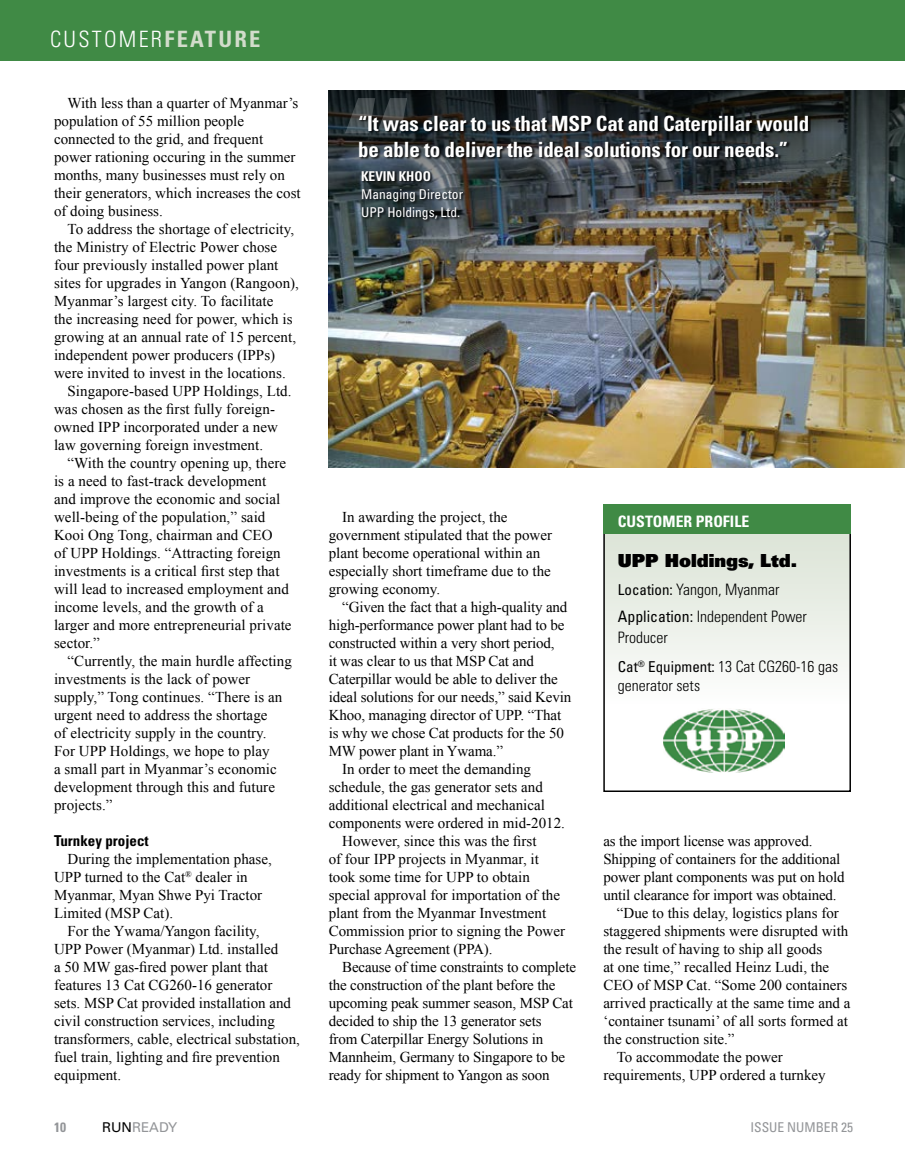
<style>
.page{position:relative;width:905px;height:1161px;background:#fff}
.page>*{position:absolute;margin:0;border:0;box-sizing:border-box;transform-origin:0 0}
.t1{font:700 condensed 178.8px "Univers LT Std";color:#fff}
.t2{font:300 condensed 22.5px "Univers LT Std";letter-spacing:.1em;color:#fff}
.t3{font:700 condensed 21px/25.5px "Univers LT Std";letter-spacing:-.01em;color:#fff}
.t4{font:18px "Univers LT Std X Black";color:#000}
.t5{font:300 condensed 15.75px/27px "Univers LT Std";color:#000}
.t6{font:700 condensed 15.75px "Univers LT Std";color:#fff}
.t7{font:15px/18px "Times New Roman";color:#000}
.t8{font:700 condensed 15px "Univers LT Std";color:#000}
.t9{font:condensed 13.5px/18px "Univers LT Std";color:#fff}
.t10{font:condensed 13.5px "Univers LT Std";color:#939598}
.t11{font:700 condensed 13.5px "Univers LT Std";color:#fff}
.t12{font:13.5px "Univers LT Std";color:#939598}
.t13{font:700 condensed 13.5px "Univers LT Std";color:#939598}
.s1{font-weight:700;color:#d2dccb}
.s2{font-weight:400;font-size:15px}
.s3{font-weight:400}
.s4{color:#000}
</style>
<div class="page">
<div style="left:0;top:0;width:904px;height:61px;background:#408a45"></div>
<svg style="left:606px;top:533px;width:241px;height:135px;fill:#e7ede4"></svg>
<img style="left:328px;top:288px;width:576px;height:180px">
<div style="left:603px;top:504px;width:247px;height:288px;border:2px solid #000"></div>
<div style="left:603px;top:504px;width:247px;height:29px;background:#408a45"></div>
<img style="left:664px;top:709px;width:120px;height:64px">
<img style="left:328px;top:90px;width:576px;height:198px">
<div style="left:359px;top:115px;width:452px;height:108px;background:#000;opacity:.9"></div>
<h2 class="t2" style="left:50px;top:26px;width:212px">CUSTOMER<span class="s1">FEATURE</span></h2>
<p class="t7" style="left:54px;top:94px;width:248px;text-indent:14px">With less than a quarter of Myanmar’s population of 55 million people connected to the grid, and frequent power rationing occuring in the summer months, many businesses must rely on their generators, which increases the cost of doing business.</p>
<p class="t7" style="left:68px;top:220px;width:228px">To address the shortage of electricity,</p>
<p class="t7" style="left:54px;top:238px;width:225px">the Ministry of Electric Power chose</p>
<p class="t7" style="left:54px;top:256px;width:226px">four previously installed power plant</p>
<p class="t7" style="left:54px;top:274px;width:246px">sites for upgrades in Yangon (Rangoon),</p>
<p class="t7" style="left:54px;top:292px;width:221px">Myanmar’s largest city. To facilitate</p>
<p class="t7" style="left:54px;top:310px;width:240px">the increasing need for power, which is</p>
<p class="t7" style="left:54px;top:328px;width:244px">growing at an annual rate of 15 percent,</p>
<p class="t7" style="left:54px;top:346px;width:223px">independent power producers (IPPs)</p>
<p class="t7" style="left:54px;top:364px;width:233px">were invited to invest in the locations.</p>
<p class="t7" style="left:68px;top:382px;width:225px">Singapore-based UPP Holdings, Ltd.</p>
<p class="t7" style="left:54px;top:400px;width:222px">was chosen as the first fully foreign-</p>
<p class="t7" style="left:54px;top:418px;width:225px">owned IPP incorporated under a new</p>
<p class="t7" style="left:54px;top:436px;width:211px">law governing foreign investment.</p>
<p class="t7" style="left:68px;top:454px;width:220px">“With the country opening up, there</p>
<p class="t7" style="left:54px;top:472px;width:214px">is a need to fast-track development</p>
<p class="t7" style="left:54px;top:490px;width:228px">and improve the economic and social</p>
<p class="t7" style="left:54px;top:508px;width:213px">well-being of the population,” said</p>
<p class="t7" style="left:54px;top:526px;width:220px">Kooi Ong Tong, chairman and CEO</p>
<p class="t7" style="left:54px;top:544px;width:228px">of UPP Holdings. “Attracting foreign</p>
<p class="t7" style="left:54px;top:562px;width:227px">investments is a critical first step that</p>
<p class="t7" style="left:54px;top:580px;width:236px">will lead to increased employment and</p>
<p class="t7" style="left:54px;top:598px;width:211px">income levels, and the growth of a</p>
<p class="t7" style="left:54px;top:616px;width:239px">larger and more entrepreneurial private</p>
<p class="t7" style="left:54px;top:634px;width:47px">sector.”</p>
<p class="t7" style="left:68px;top:652px;width:226px">“Currently, the main hurdle affecting</p>
<p class="t7" style="left:54px;top:670px;width:198px">investments is the lack of power</p>
<p class="t7" style="left:54px;top:688px;width:230px">supply,” Tong continues. “There is an</p>
<p class="t7" style="left:54px;top:706px;width:215px">urgent need to address the shortage</p>
<p class="t7" style="left:54px;top:724px;width:214px">of electricity supply in the country.</p>
<p class="t7" style="left:54px;top:742px;width:217px">For UPP Holdings, we hope to play</p>
<p class="t7" style="left:54px;top:760px;width:224px">a small part in Myanmar’s economic</p>
<p class="t7" style="left:54px;top:778px;width:222px">development through this and future</p>
<p class="t7" style="left:54px;top:796px;width:60px">projects.”</p>
<p class="t8" style="left:54px;top:831px;width:96px">Turnkey project</p>
<p class="t7" style="left:54px;top:850px;width:219px;text-indent:14px">During the implementation phase,<br>UPP turned to the Cat<sup>®</sup> dealer in<br>Myanmar, Myan Shwe Pyi Tractor<br>Limited (MSP Cat).</p>
<p class="t7" style="left:54px;top:922px;width:247px;text-indent:13px">For the Ywama/Yangon facility,<br>UPP Power (Myanmar) Ltd. installed<br>a 50 MW gas-fired power plant that features 13 Cat CG260-16 generator sets. MSP Cat provided installation and civil construction services, including transformers, cable, electrical substation, fuel train, lighting and fire prevention equipment.</p>
<h1 class="t1" style="left:336px;top:54px;width:81px">“</h1>
<h3 class="t3" style="left:358px;top:111px;width:452px">“It was clear to us that MSP Cat and Caterpillar would be able to deliver the ideal solutions for our needs.”</h3>
<p class="t11" style="left:361px;top:168px;width:71px">KEVIN KHOO</p>
<p class="t9" style="left:361px;top:185px;width:103px">Managing Director<br>UPP Holdings, Ltd.</p>
<p class="t7" style="left:329px;top:508px;width:225px;text-indent:14px">In awarding the project, the government stipulated that the power plant become operational within an especially short timeframe due to the growing economy.</p>
<p class="t7" style="left:342px;top:598px;width:227px">“Given the fact that a high-quality and</p>
<p class="t7" style="left:329px;top:616px;width:237px">high-performance power plant had to be</p>
<p class="t7" style="left:329px;top:634px;width:227px">constructed within a very short period,</p>
<p class="t7" style="left:329px;top:652px;width:207px">it was clear to us that MSP Cat and</p>
<p class="t7" style="left:329px;top:670px;width:231px">Caterpillar would be able to deliver the</p>
<p class="t7" style="left:329px;top:688px;width:244px">ideal solutions for our needs,” said Kevin</p>
<p class="t7" style="left:329px;top:706px;width:234px">Khoo, managing director of UPP. “That</p>
<p class="t7" style="left:329px;top:724px;width:237px">is why we chose Cat products for the 50</p>
<p class="t7" style="left:329px;top:742px;width:176px">MW power plant in Ywama.”</p>
<p class="t7" style="left:342px;top:760px;width:190px">In order to meet the demanding</p>
<p class="t7" style="left:329px;top:778px;width:216px">schedule, the gas generator sets and</p>
<p class="t7" style="left:329px;top:796px;width:218px">additional electrical and mechanical</p>
<p class="t7" style="left:329px;top:814px;width:238px">components were ordered in mid-2012.</p>
<p class="t7" style="left:342px;top:832px;width:196px">However, since this was the first</p>
<p class="t7" style="left:329px;top:850px;width:212px">of four IPP projects in Myanmar, it</p>
<p class="t7" style="left:329px;top:868px;width:203px">took some time for UPP to obtain</p>
<p class="t7" style="left:329px;top:886px;width:233px">special approval for importation of the</p>
<p class="t7" style="left:329px;top:904px;width:219px">plant from the Myanmar Investment</p>
<p class="t7" style="left:329px;top:922px;width:238px">Commission prior to signing the Power</p>
<p class="t7" style="left:329px;top:940px;width:165px">Purchase Agreement (PPA).</p>
<p class="t7" style="left:342px;top:958px;width:235px">Because of time constraints to complete</p>
<p class="t7" style="left:329px;top:976px;width:228px">the construction of the plant before the</p>
<p class="t7" style="left:329px;top:994px;width:246px">upcoming peak summer season, MSP Cat</p>
<p class="t7" style="left:329px;top:1012px;width:214px">decided to ship the 13 generator sets</p>
<p class="t7" style="left:329px;top:1030px;width:216px">from Caterpillar Energy Solutions in</p>
<p class="t7" style="left:329px;top:1048px;width:238px">Mannheim, Germany to Singapore to be</p>
<p class="t7" style="left:329px;top:1066px;width:222px">ready for shipment to Yangon as soon</p>
<p class="t6" style="left:618px;top:511px;width:133px">CUSTOMER PROFILE</p>
<p class="t4" style="left:618px;top:548px;width:181px">UPP Holdings, Ltd.</p>
<p class="t5" style="left:618px;top:576px;width:190px"><span class="s2">Location:</span> Yangon, Myanmar<br><span class="s3">Application:</span> Independent Power</p>
<p class="t5" style="left:618px;top:623px;width:222px;line-height:29px">Producer<br><span class="s2">Cat</span><sup>®</sup> <span class="s2">Equipment:</span> 13 Cat CG260-16 gas</p>
<p class="t5" style="left:618px;top:672px;width:84px">generator sets</p>
<p class="t7" style="left:603px;top:832px;width:211px">as the import license was approved.</p>
<p class="t7" style="left:603px;top:850px;width:238px">Shipping of containers for the additional</p>
<p class="t7" style="left:603px;top:868px;width:243px">power plant components was put on hold</p>
<p class="t7" style="left:603px;top:886px;width:235px">until clearance for import was obtained.</p>
<p class="t7" style="left:617px;top:904px;width:223px">“Due to this delay, logistics plans for</p>
<p class="t7" style="left:603px;top:922px;width:246px">staggered shipments were disrupted with</p>
<p class="t7" style="left:603px;top:940px;width:220px">the result of having to ship all goods</p>
<p class="t7" style="left:603px;top:958px;width:227px">at one time,” recalled Heinz Ludi, the</p>
<p class="t7" style="left:603px;top:976px;width:246px">CEO of MSP Cat. “Some 200 containers</p>
<p class="t7" style="left:603px;top:994px;width:249px">arrived practically at the same time and a</p>
<p class="t7" style="left:603px;top:1012px;width:246px">‘container tsunami’ of all sorts formed at</p>
<p class="t7" style="left:603px;top:1030px;width:133px">the construction site.”</p>
<p class="t7" style="left:617px;top:1048px;width:167px">To accommodate the power</p>
<p class="t7" style="left:603px;top:1066px;width:224px">requirements, UPP ordered a turnkey</p>
<p class="t13" style="left:54px;top:1119px;width:13px">10</p>
<p class="t12" style="left:102px;top:1120px;width:77px"><span class="s4">RUN</span>READY</p>
<p class="t10" style="left:750px;top:1119px;width:104px">ISSUE NUMBER 25</p>
</div>
